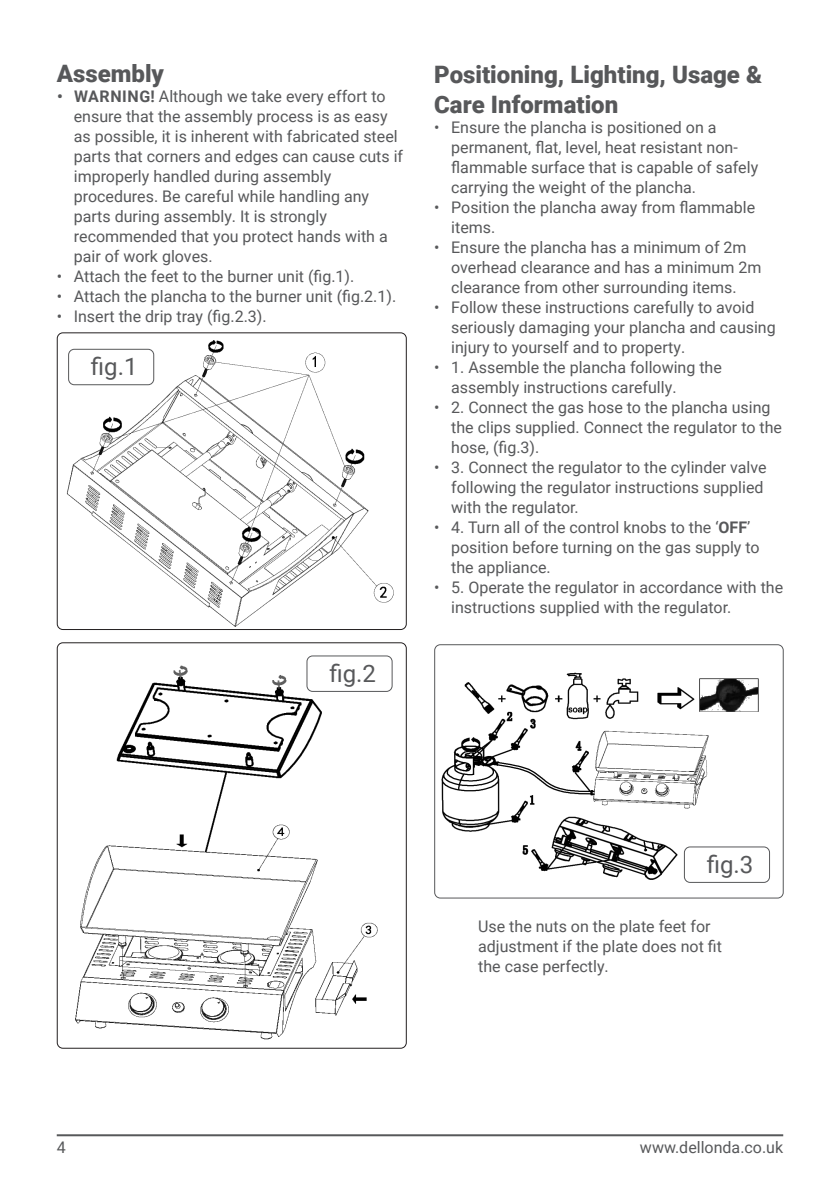
<style>
.page{position:relative;width:840px;height:1191px;background:#fff}
.page>*{position:absolute;margin:0;border:0;box-sizing:border-box;transform-origin:0 0}
.Section_Header{font:900 24px/30px "Roboto";color:#57585a}
.t1{font:24px "Roboto";color:#57585a}
.Main_Copy__DO_NOT_MO{font:16px/20px "Roboto";color:#57585a}
.s1{font-weight:700}
</style>
<div class="page">
<hr style="left:57px;top:1134px;width:725px;height:2px;background:#57585a">
<img style="left:57px;top:333px;width:349px;height:296px">
<div style="left:57px;top:332px;width:349px;height:298px;border:1px solid #231f20;border-radius:6px"></div>
<img style="left:57px;top:643px;width:349px;height:405px">
<div style="left:57px;top:642px;width:349px;height:406px;border:1px solid #231f20;border-radius:6px"></div>
<img style="left:435px;top:645px;width:347px;height:253px">
<div style="left:434px;top:644px;width:349px;height:254px;border:1px solid #57585a;border-radius:6px"></div>
<div style="left:68px;top:349px;width:86px;height:36px;border:1px solid #57585a;border-radius:6px"></div>
<div style="left:306px;top:655px;width:86px;height:37px;border:1px solid #57585a;border-radius:6px"></div>
<div style="left:683px;top:846px;width:86px;height:37px;border:1px solid #57585a;border-radius:6px"></div>
<p class="Section_Header" style="left:57px;top:57px;width:109px">Assembly</p>
<p class="Main_Copy__DO_NOT_MO" style="left:74px;top:86px;width:330px;text-indent:-17px"><span class="s1">• WARNING!</span> Although we take every effort to ensure that the assembly process is as easy as possible, it is inherent with fabricated steel parts that corners and edges can cause cuts if improperly handled during assembly procedures. Be careful while handling any parts during assembly. It is strongly recommended that you protect hands with a pair of work gloves.</p>
<p class="Main_Copy__DO_NOT_MO" style="left:57px;top:266px;width:299px">• Attach the feet to the burner unit (fig.1).</p>
<p class="Main_Copy__DO_NOT_MO" style="left:57px;top:286px;width:341px">• Attach the plancha to the burner unit (fig.2.1).</p>
<p class="Main_Copy__DO_NOT_MO" style="left:57px;top:306px;width:211px">• Insert the drip tray (fig.2.3).</p>
<p class="t1" style="left:91px;top:349px;width:48px">fig.1</p>
<p class="t1" style="left:329px;top:656px;width:48px">fig.2</p>
<p class="Section_Header" style="left:434px;top:59px;width:329px">Positioning, Lighting, Usage &amp;<br>Care Information</p>
<p class="Main_Copy__DO_NOT_MO" style="left:451px;top:117px;width:308px;text-indent:-17px">• Ensure the plancha is positioned on a permanent, flat, level, heat resistant non&shy;flammable surface that is capable of safely carrying the weight of the plancha.</p>
<p class="Main_Copy__DO_NOT_MO" style="left:451px;top:197px;width:305px;text-indent:-17px">• Position the plancha away from flammable items.</p>
<p class="Main_Copy__DO_NOT_MO" style="left:451px;top:237px;width:311px;text-indent:-17px">• Ensure the plancha has a minimum of 2m overhead clearance and has a minimum 2m clearance from other surrounding items.</p>
<p class="Main_Copy__DO_NOT_MO" style="left:451px;top:297px;width:326px;text-indent:-17px">• Follow these instructions carefully to avoid seriously damaging your plancha and causing injury to yourself and to property.</p>
<p class="Main_Copy__DO_NOT_MO" style="left:451px;top:357px;width:272px;text-indent:-17px">• 1. Assemble the plancha following the assembly instructions carefully.</p>
<p class="Main_Copy__DO_NOT_MO" style="left:451px;top:397px;width:332px;text-indent:-17px">• 2. Connect the gas hose to the plancha using the clips supplied. Connect the regulator to the hose, (fig.3).</p>
<p class="Main_Copy__DO_NOT_MO" style="left:451px;top:457px;width:317px;text-indent:-17px">• 3. Connect the regulator to the cylinder valve following the regulator instructions supplied with the regulator.</p>
<p class="Main_Copy__DO_NOT_MO" style="left:451px;top:517px;width:310px;text-indent:-17px">• 4. Turn all of the control knobs to the ‘<span class="s1">OFF</span>’ position before turning on the gas supply to the appliance.</p>
<p class="Main_Copy__DO_NOT_MO" style="left:451px;top:577px;width:333px;text-indent:-17px">• 5. Operate the regulator in accordance with the instructions supplied with the regulator.</p>
<p class="t1" style="left:706px;top:847px;width:48px">fig.3</p>
<p class="Main_Copy__DO_NOT_MO" style="left:478px;top:916px;width:245px">Use the nuts on the plate feet for adjustment if the plate does not fit the case perfectly.</p>
<p class="Main_Copy__DO_NOT_MO" style="left:57px;top:1137px;width:10px">4</p>
<p class="Main_Copy__DO_NOT_MO" style="left:639px;top:1137px;width:145px">www.dellonda.co.uk</p>
</div>
